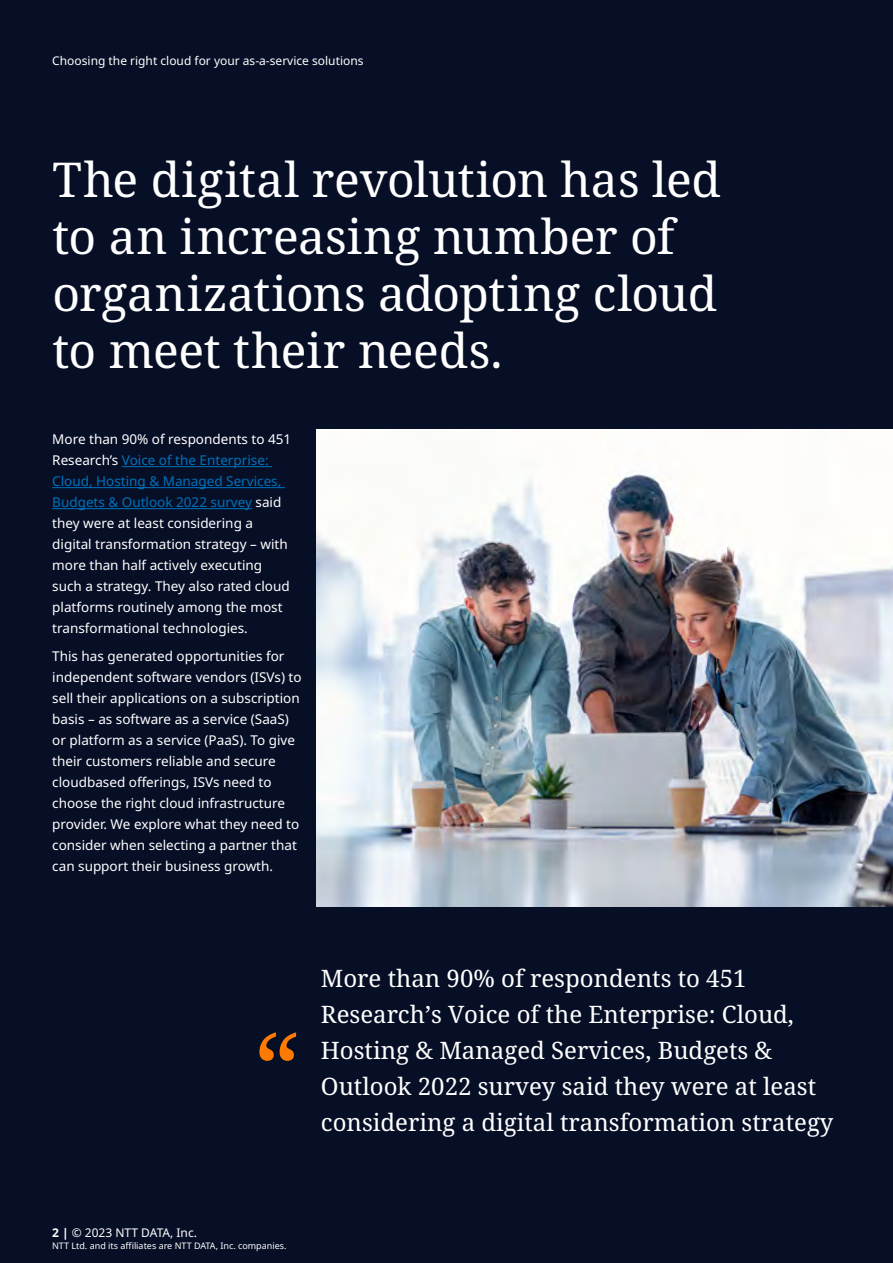
<style>
.page{position:relative;width:893px;height:1263px;background:#070f26}
.page>*{position:absolute;margin:0;border:0;box-sizing:border-box;transform-origin:0 0}
.t1{font:48px/57px "Noto Serif";letter-spacing:-.005em;color:#fff}
.t2{font:24px/36px "Noto Serif";color:#fff}
.t3{font:13.5px/21px "Noto Sans";color:#fff}
.t4{font:12px "Noto Sans";color:#fff}
.t5{font:9px "Noto Sans";color:#fff}
.s1{color:#0072bc}
</style>
<div class="page">
<hr style="left:122px;top:466px;width:150px;height:1px;background:#0072bc">
<hr style="left:52px;top:487px;width:233px;height:1px;background:#0072bc">
<hr style="left:52px;top:508px;width:200px;height:1px;background:#0072bc">
<svg style="left:259px;top:1032px;width:37px;height:29px"></svg>
<img style="left:316px;top:430px;width:577px;height:476px">
<p class="t4" style="left:52px;top:52px;width:313px">Choosing the right cloud for your as-a-service solutions</p>
<h1 class="t1" style="left:53px;top:153px;width:670px">The digital revolution has led to an increasing number of organizations adopting cloud to meet their needs.</h1>
<p class="t3" style="left:52px;top:429px;width:241px">More than 90% of respondents to 451<br>Research’s <span class="s1">Voice of the Enterprise:<br>Cloud, Hosting &amp; Managed Services, Budgets &amp; Outlook 2022 survey</span> said they were at least considering a digital transformation strategy – with more than half actively executing such a strategy. They also rated cloud platforms routinely among the most transformational technologies.</p>
<p class="t3" style="left:52px;top:646px;width:251px">This has generated opportunities for independent software vendors (ISVs) to sell their applications on a subscription basis – as software as a service (SaaS) or platform as a service (PaaS). To give their customers reliable and secure cloudbased offerings, ISVs need to choose the right cloud infrastructure provider. We explore what they need to consider when selecting a partner that can support their business growth.</p>
<h2 class="t2" style="left:321px;top:961px;width:514px">More than 90% of respondents to 451<br>Research’s Voice of the Enterprise: Cloud, Hosting &amp; Managed Services, Budgets &amp; Outlook 2022 survey said they were at least considering a digital transformation strategy</h2>
<p class="t4" style="left:52px;top:1224px;width:146px">2 | © 2023 NTT DATA, Inc.</p>
<p class="t5" style="left:52px;top:1239px;width:236px">NTT Ltd. and its affiliates are NTT DATA, Inc. companies.</p>
</div>
